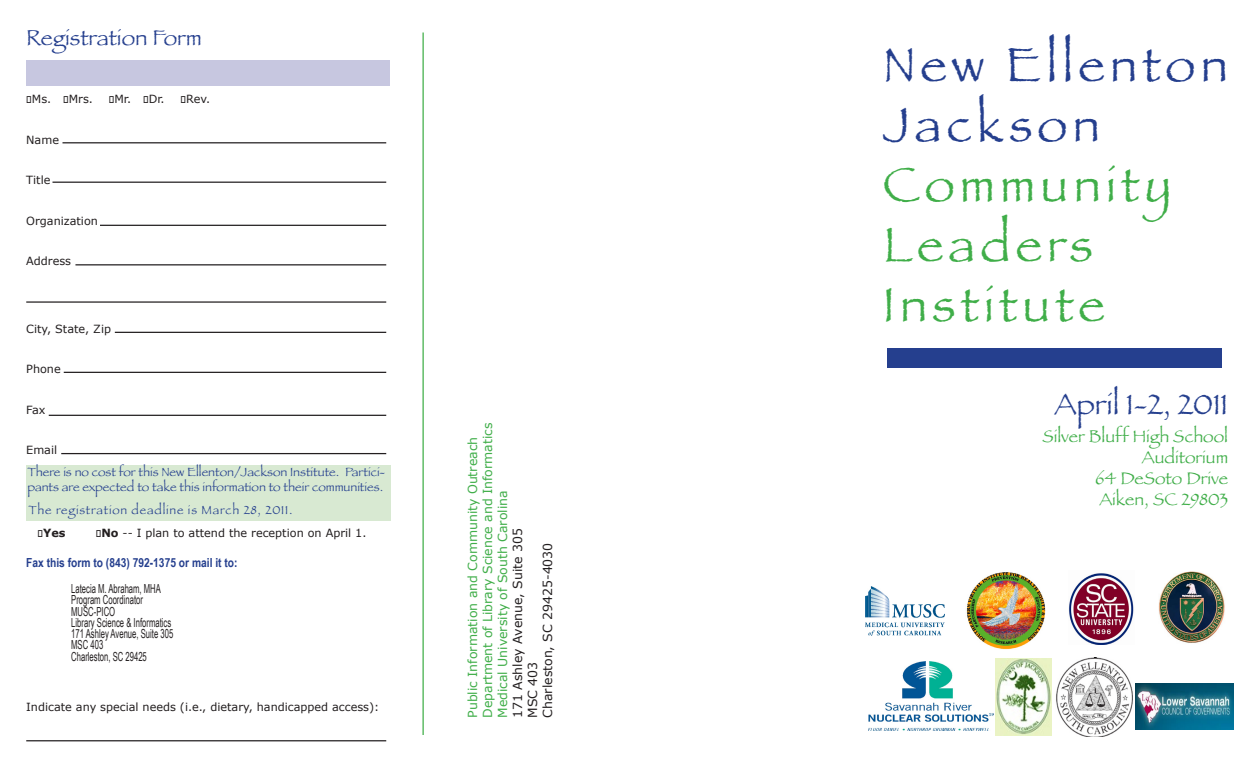
<style>
.page{position:relative;width:1260px;height:765px;background:#fff}
.page>*{position:absolute;margin:0;border:0;box-sizing:border-box;transform-origin:0 0}
.t1{font:50px/60px "Papyrus";letter-spacing:.1em;color:#40ae49}
.t2{font:50px "Papyrus";letter-spacing:.1em;color:#253f8e}
.t3{font:30px "Papyrus";color:#253f8e}
.t4{font:22.5px "Papyrus";color:#253f8e}
.t5{font:17.5px "Papyrus";color:#40ae49}
.t6{font:12.5px "Arial Narrow";color:#231f20;scale:.75 1}
.t7{font:12.5px/15px "Papyrus";color:#253f8e}
.t8{font:12.5px "Verdana";color:#40ae49}
.t9{font:12.5px "Verdana";color:#231f20}
.t10{font:12.5px "Papyrus";letter-spacing:.07em;color:#253f8e}
.t11{font:700 12.5px "Arial Narrow";color:#253f8e}
.t12{font:11.25px "Verdana";color:#231f20}
.t13{font:700 11.25px "Verdana";color:#231f20}
.s1{font-weight:700}
</style>
<div class="page">
<div style="left:888px;top:348px;width:334px;height:20px;background:#253f8e"></div>
<div style="left:26px;top:466px;width:365px;height:55px;background:#d8e9d2"></div>
<hr style="left:26px;top:740px;width:360px;height:1px;background:#231f20">
<div style="left:26px;top:60px;width:364px;height:26px;background:#c7c7e0"></div>
<hr style="left:62px;top:142px;width:324px;height:1px;background:#231f20">
<hr style="left:52px;top:182px;width:334px;height:1px;background:#231f20">
<hr style="left:100px;top:225px;width:286px;height:1px;background:#231f20">
<hr style="left:75px;top:264px;width:311px;height:1px;background:#231f20">
<hr style="left:26px;top:301px;width:360px;height:2px;background:#231f20">
<hr style="left:115px;top:332px;width:271px;height:1px;background:#231f20">
<hr style="left:64px;top:372px;width:322px;height:1px;background:#231f20">
<hr style="left:49px;top:415px;width:337px;height:1px;background:#231f20">
<hr style="left:61px;top:453px;width:325px;height:1px;background:#231f20">
<hr style="left:422px;top:32px;width:2px;height:703px;background:#40ae49">
<img style="left:1159px;top:571px;width:66px;height:72px">
<img style="left:866px;top:587px;width:78px;height:49px">
<img style="left:1069px;top:573px;width:65px;height:71px">
<img style="left:996px;top:658px;width:55px;height:78px">
<img style="left:869px;top:662px;width:125px;height:69px">
<img style="left:1056px;top:657px;width:77px;height:80px">
<img style="left:1136px;top:683px;width:98px;height:46px">
<img style="left:966px;top:572px;width:80px;height:78px">
<p class="t4" style="left:26px;top:24px;width:177px">Registration Form</p>
<p class="t12" style="left:26px;top:92px;width:68px">•Ms. •Mrs.</p>
<p class="t12" style="left:109px;top:92px;width:57px">•Mr. •Dr.</p>
<p class="t12" style="left:181px;top:92px;width:31px">•Rev.</p>
<p class="t12" style="left:26px;top:133px;width:34px">Name</p>
<p class="t12" style="left:26px;top:173px;width:26px">Title</p>
<p class="t12" style="left:26px;top:214px;width:73px">Organization</p>
<p class="t12" style="left:26px;top:254px;width:46px">Address</p>
<p class="t12" style="left:26px;top:322px;width:86px">City, State, Zip</p>
<p class="t12" style="left:26px;top:362px;width:36px">Phone</p>
<p class="t12" style="left:26px;top:403px;width:21px">Fax</p>
<p class="t12" style="left:26px;top:443px;width:32px">Email</p>
<p class="t7" style="left:27px;top:464px;width:360px">There is no cost for this New Ellenton/Jackson Institute. Partici&shy;pants are expected to take this information to their communities.</p>
<p class="t10" style="left:29px;top:502px;width:265px">The registration deadline is March 28, 2011.</p>
<p class="t13" style="left:38px;top:525px;width:30px">•Yes</p>
<p class="t12" style="left:96px;top:526px;width:272px">•<span class="s1">No</span> -- I plan to attend the reception on April 1.</p>
<p class="t11" style="left:26px;top:553px;width:213px">Fax this form to (843) 792-1375 or mail it to:</p>
<p class="t6" style="left:71px;top:580px;width:121px">Latecia M. Abraham, MHA</p>
<p class="t6" style="left:71px;top:591px;width:97px">Program Coordinator</p>
<p class="t6" style="left:71px;top:602px;width:60px">MUSC-PICO</p>
<p class="t6" style="left:71px;top:613px;width:135px">Library Science &amp; Informatics</p>
<p class="t6" style="left:71px;top:625px;width:138px">171 Ashley Avenue, Suite 305</p>
<p class="t6" style="left:71px;top:636px;width:44px">MSC 403</p>
<p class="t6" style="left:71px;top:647px;width:102px">Charleston, SC 29425</p>
<p class="t12" style="left:26px;top:699px;width:355px">Indicate any special needs (i.e., dietary, handicapped access):</p>
<p class="t8" style="left:480px;top:718px;width:297px;rotate:-90deg">Department of Library Science and Informatics</p>
<p class="t8" style="left:465px;top:718px;width:282px;rotate:-90deg">Public Information and Community Outreach</p>
<p class="t8" style="left:495px;top:718px;width:229px;rotate:-90deg">Medical University of South Carolina</p>
<p class="t9" style="left:510px;top:718px;width:191px;rotate:-90deg">171 Ashley Avenue, Suite 305</p>
<p class="t9" style="left:540px;top:718px;width:177px;rotate:-90deg">Charleston, SC 29425-4030</p>
<p class="t9" style="left:525px;top:718px;width:58px;rotate:-90deg">MSC 403</p>
<p class="t2" style="left:883px;top:35px;width:347px">New Ellenton</p>
<p class="t2" style="left:883px;top:95px;width:219px">Jackson</p>
<p class="t1" style="left:883px;top:154px;width:290px">Community<br>Leaders<br>Institute</p>
<p class="t3" style="left:1054px;top:386px;width:175px">April 1-2, 2011</p>
<p class="t5" style="left:1042px;top:426px;width:187px">Silver Bluff High School</p>
<p class="t5" style="left:1142px;top:447px;width:88px">Auditorium</p>
<p class="t5" style="left:1096px;top:468px;width:134px">64 DeSoto Drive</p>
<p class="t5" style="left:1099px;top:489px;width:130px">Aiken, SC 29803</p>
</div>
